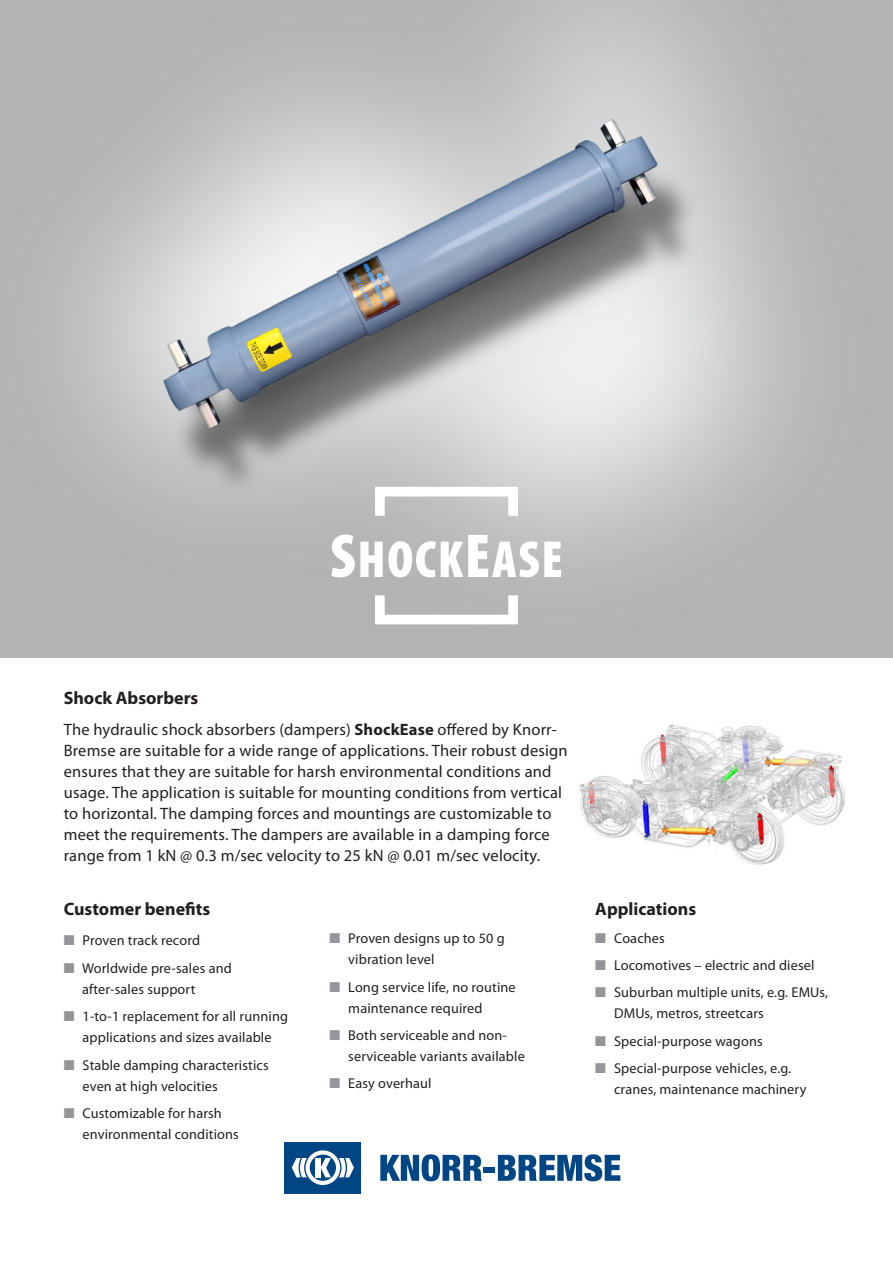
<style>
.page{position:relative;width:893px;height:1263px;background:#fff}
.page>*{position:absolute;margin:0;border:0;box-sizing:border-box;transform-origin:0 0}
.Head_30_pt_2010{font:900 condensed 52.5px "Myriad Pro";letter-spacing:.03em;color:#fff}
.Head_30_pt_2010-2{font:700 18px "Myriad Pro";color:#231f20}
.Head_30_pt_2010-3{font:16.5px/21px "Myriad Pro";letter-spacing:.01em;color:#231f20}
.Head_30_pt_2010-4{font:14.25px/21px "Myriad Pro";letter-spacing:.01em;color:#231f20}
.s1{font-size:62.4px}
.s2{font-weight:700}
.s3{color:#939598}
</style>
<div class="page">
<div style="left:0;top:0;width:893px;height:657px;background:#b2b3b5"></div>
<img style="left:70px;top:0;width:721px;height:625px">
<div style="left:375px;top:590px;width:143px;height:34px;border:10px solid #fff"></div>
<div style="left:375px;top:487px;width:143px;height:34px;border:10px solid #fff"></div>
<svg style="left:380px;top:1154px;width:102px;height:27px"></svg>
<div style="left:484px;top:1167px;width:11px;height:6px;background:#004684"></div>
<svg style="left:498px;top:1154px;width:122px;height:27px"></svg>
<div style="left:285px;top:1142px;width:76px;height:51px;background:#004684"></div>
<svg style="left:292px;top:1150px;width:62px;height:35px"></svg>
<img style="left:579px;top:725px;width:265px;height:140px">
<p class="Head_30_pt_2010" style="left:330px;top:526px;width:234px"><span class="s1">S</span>HOCK<span class="s1">E</span>ASE</p>
<p class="Head_30_pt_2010-2" style="left:64px;top:686px;width:136px">Shock Absorbers</p>
<p class="Head_30_pt_2010-3" style="left:64px;top:719px;width:505px">The hydraulic shock absorbers (dampers) <span class="s2">ShockEase</span> offered by Knorr-Bremse are suitable for a wide range of applications. Their robust design ensures that they are suitable for harsh environmental conditions and usage. The application is suitable for mounting conditions from vertical to horizontal. The damping forces and mountings are customizable to meet the requirements. The dampers are available in a damping force range from 1 kN @ 0.3 m/sec velocity to 25 kN @ 0.01 m/sec velocity.</p>
<p class="Head_30_pt_2010-2" style="left:64px;top:897px;width:148px">Customer benefits</p>
<p class="Head_30_pt_2010-4" style="left:64px;top:930px;width:138px"><span class="s3">■</span> Proven track record</p>
<p class="Head_30_pt_2010-4" style="left:82px;top:957px;width:151px;text-indent:-18px"><span class="s3">■</span> Worldwide pre-sales and after-sales support</p>
<p class="Head_30_pt_2010-4" style="left:64px;top:1005px;width:226px;text-align:center"><span class="s3">■</span> 1-to-1 replacement for all running applications and sizes available</p>
<p class="Head_30_pt_2010-4" style="left:83px;top:1054px;width:188px;text-indent:-19px"><span class="s3">■</span> Stable damping characteristics even at high velocities</p>
<p class="Head_30_pt_2010-4" style="left:83px;top:1102px;width:158px;text-indent:-19px"><span class="s3">■</span> Customizable for harsh environmental conditions</p>
<p class="Head_30_pt_2010-4" style="left:348px;top:928px;width:158px;text-indent:-19px"><span class="s3">■</span> Proven designs up to 50 g vibration level</p>
<p class="Head_30_pt_2010-4" style="left:348px;top:976px;width:169px;text-indent:-19px"><span class="s3">■</span> Long service life, no routine maintenance required</p>
<p class="Head_30_pt_2010-4" style="left:348px;top:1024px;width:178px;text-indent:-19px"><span class="s3">■</span> Both serviceable and non&shy;serviceable variants available</p>
<p class="Head_30_pt_2010-4" style="left:330px;top:1073px;width:104px"><span class="s3">■</span> Easy overhaul</p>
<p class="Head_30_pt_2010-2" style="left:595px;top:897px;width:102px">Applications</p>
<p class="Head_30_pt_2010-4" style="left:595px;top:927px;width:71px"><span class="s3">■</span> Coaches</p>
<p class="Head_30_pt_2010-4" style="left:595px;top:954px;width:221px"><span class="s3">■</span> Locomotives – electric and diesel</p>
<p class="Head_30_pt_2010-4" style="left:614px;top:982px;width:216px;text-indent:-19px"><span class="s3">■</span> Suburban multiple units, e.g. EMUs,<br>DMUs, metros, streetcars</p>
<p class="Head_30_pt_2010-4" style="left:595px;top:1030px;width:169px"><span class="s3">■</span> Special-purpose wagons</p>
<p class="Head_30_pt_2010-4" style="left:614px;top:1057px;width:194px;text-indent:-19px"><span class="s3">■</span> Special-purpose vehicles, e.g. cranes, maintenance machinery</p>
</div>
